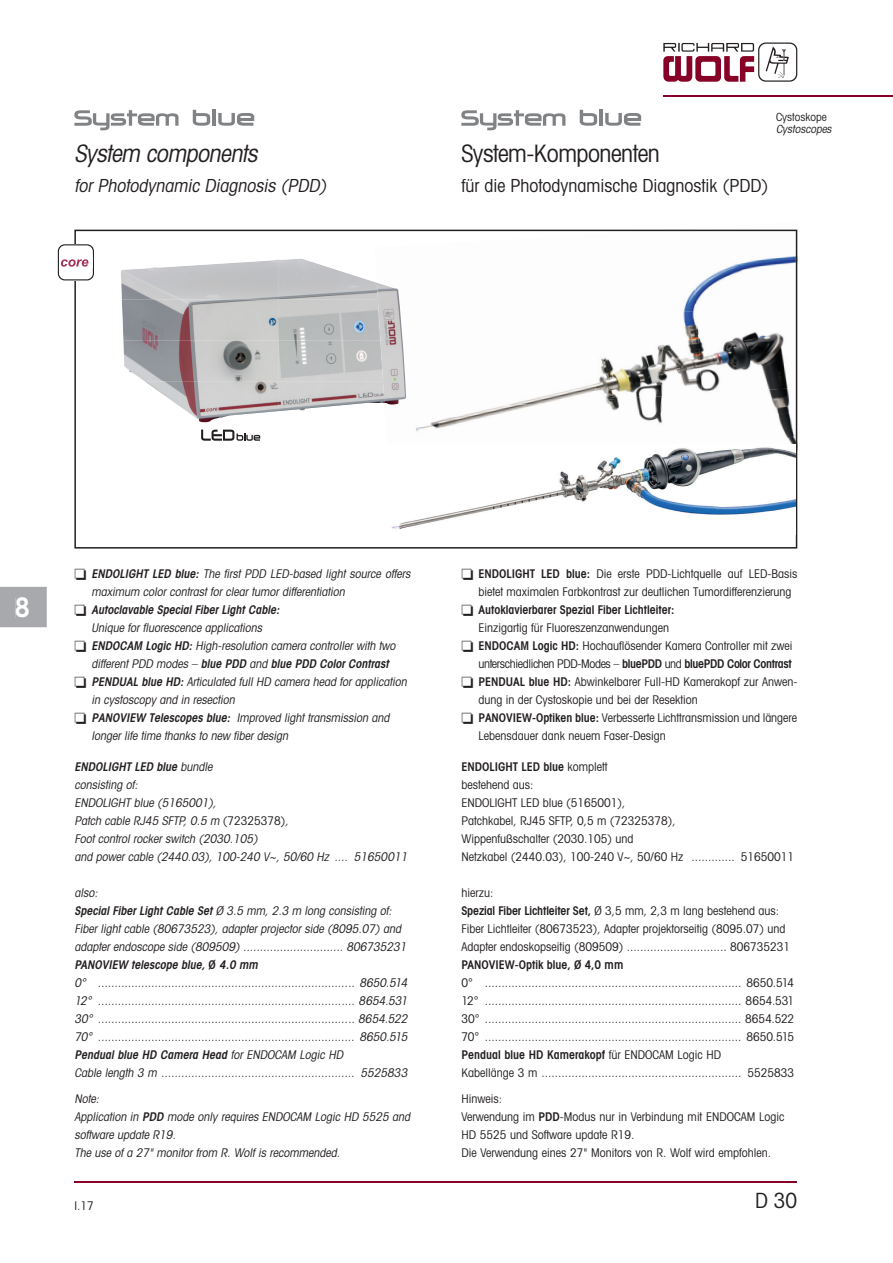
<style>
.page{position:relative;width:893px;height:1263px;background:#fff}
.page>*{position:absolute;margin:0;border:0;box-sizing:border-box;transform-origin:0 0}
.t1{font:600 condensed 27px "Avant Garde";color:#fff}
.t2{font:condensed 24px "Avant Garde";letter-spacing:-.02em;color:#231f20}
.t3{font:italic condensed 24px "Avant Garde";color:#231f20}
.t4{font:condensed 21px "Avant Garde";color:#231f20}
.t5{font:condensed 18px "Avant Garde";color:#231f20}
.t6{font:italic condensed 18px "Avant Garde";color:#231f20}
.t7{font:condensed 12px/18px "Avant Garde";color:#231f20}
.t8{font:italic condensed 12px/18px "Avant Garde";color:#231f20}
.t9{font:600 condensed 12px/18px "Avant Garde";color:#231f20}
.t10{font:italic 600 condensed 12px/18px "Avant Garde";color:#231f20;text-align:center}
.t11{font:italic condensed 11.25px "Avant Garde";color:#231f20}
.t12{font:condensed 11.25px "Avant Garde";color:#231f20}
.s1{font-weight:600}
.s2{font-weight:400}
.s3{font-style:normal}
.s4{font-weight:600;font-style:normal}
</style>
<div class="page">
<hr style="left:74px;top:1182px;width:723px;height:1px;background:#870126">
<div style="left:0;top:587px;width:47px;height:40px;background:#a8a9ad"></div>
<div style="left:16px;top:598px;width:13px;height:20px;background:#a8a9ad"></div>
<svg style="left:663px;top:43px;width:134px;height:39px"></svg>
<hr style="left:663px;top:96px;width:209px;height:1px;background:#870126">
<hr style="left:828px;top:96px;width:65px;height:1px;background:#870126">
<svg style="left:580px;top:110px;width:17px;height:16px"></svg>
<hr style="left:599px;top:110px;width:4px;height:16px;background:#808285">
<svg style="left:605px;top:113px;width:36px;height:13px"></svg>
<svg style="left:461px;top:110px;width:104px;height:20px"></svg>
<svg style="left:193px;top:110px;width:17px;height:16px"></svg>
<hr style="left:212px;top:110px;width:4px;height:16px;background:#808285">
<svg style="left:218px;top:113px;width:36px;height:13px"></svg>
<svg style="left:74px;top:110px;width:105px;height:20px"></svg>
<svg style="left:74px;top:230px;width:723px;height:319px"></svg>
<img style="left:121px;top:259px;width:257px;height:41px">
<img style="left:122px;top:299px;width:255px;height:42px">
<img style="left:123px;top:340px;width:254px;height:41px">
<img style="left:145px;top:381px;width:134px;height:41px">
<img style="left:279px;top:381px;width:105px;height:30px">
<img style="left:377px;top:283px;width:29px;height:122px">
<svg style="left:201px;top:430px;width:59px;height:11px"></svg>
<img style="left:386px;top:445px;width:409px;height:90px">
<svg style="left:58px;top:244px;width:36px;height:36px"></svg>
<svg style="left:58px;top:244px;width:36px;height:36px"></svg>
<div style="left:59px;top:245px;width:34px;height:34px;background:#fff;border-radius:6px"></div>
<svg style="left:61px;top:259px;width:28px;height:8px"></svg>
<h2 class="t3" style="left:74px;top:138px;width:189px">System components</h2>
<h3 class="t6" style="left:74px;top:174px;width:257px">for Photodynamic Diagnosis (PDD)</h3>
<h2 class="t2" style="left:461px;top:138px;width:200px">System-Komponenten</h2>
<h3 class="t5" style="left:461px;top:174px;width:308px">für die Photodynamische Diagnostik (PDD)</h3>
<p class="t12" style="left:776px;top:110px;width:52px">Cystoskope</p>
<p class="t11" style="left:776px;top:122px;width:59px">Cystoscopes</p>
<h1 class="t1" style="left:15px;top:591px;width:17px">8</h1>
<p class="t8" style="left:91px;top:565px;width:323px;text-indent:-17px">□ <span class="s1">ENDOLIGHT LED blue:</span> The first PDD LED-based light source offers maximum color contrast for clear tumor differentiation</p>
<p class="t10" style="left:74px;top:601px;width:209px">□ Autoclavable Special Fiber Light Cable:<br><span class="s2">Unique for fluorescence applications</span></p>
<p class="t8" style="left:91px;top:637px;width:308px;text-indent:-17px">□ <span class="s1">ENDOCAM Logic HD:</span> High-resolution camera controller with two different PDD modes – <span class="s1">blue PDD</span> and <span class="s1">blue PDD Color Contrast</span></p>
<p class="t8" style="left:91px;top:673px;width:319px;text-indent:-17px">□ <span class="s1">PENDUAL blue HD:</span> Articulated full HD camera head for application in cystoscopy and in resection</p>
<p class="t8" style="left:91px;top:709px;width:302px;text-indent:-17px">□ <span class="s1">PANOVIEW Telescopes blue:</span> Improved light transmission and longer life time thanks to new fiber design</p>
<p class="t8" style="left:74px;top:757px;width:337px"><span class="s1">ENDOLIGHT LED blue</span> bundle<br>consisting of:<br>ENDOLIGHT blue (5165001),<br>Patch cable RJ45 SFTP, 0.5 m <span class="s3">( 7 2 3 2 5 3 7 8 )</span> ,<br>Foot control rocker switch (2030.105)<br>and power cable (2440.03), 100-240 V~, 50/60 Hz .... 51650011</p>
<p class="t8" style="left:74px;top:883px;width:337px">also:<br><span class="s1">Special Fiber Light Cable Set</span> Ø 3.5 mm, 2.3 m long consisting of:<br>Fiber light cable (80673523), adapter projector side (8095.07) and adapter endoscope side (809509) .............................. 806735231<br><span class="s1">PANOVIEW telescope blue,</span> <span class="s4">Ø</span> <span class="s1">4.0 mm<br></span>0° ............................................................................. 8650.514<br>12° ............................................................................. 8654.531<br>30° ............................................................................. 8654.522<br>70° ............................................................................. 8650.515<br><span class="s1">Pendual blue HD Camera Head</span> for ENDOCAM Logic HD<br>Cable length 3 m .......................................................... 5525833</p>
<p class="t8" style="left:74px;top:1089px;width:340px">Note:<br>Application in <span class="s1">PDD</span> mode only requires ENDOCAM Logic HD 5525 and software update R19.<br>The use of a 27" monitor from R. Wolf is recommended.</p>
<p class="t7" style="left:478px;top:565px;width:320px;text-indent:-17px">□ <span class="s1">ENDOLIGHT LED blue:</span> Die erste PDD-Lichtquelle auf LED-Basis bietet maximalen Farbkontrast zur deutlichen Tumordifferenzierung</p>
<p class="t9" style="left:478px;top:601px;width:197px;text-indent:-17px">□ Autoklavierbarer Spezial Fiber Lichtleiter:<br><span class="s2">Einzigartig für Fluoreszenzanwendungen</span></p>
<p class="t7" style="left:461px;top:637px;width:332px;text-align:right">□ <span class="s1">ENDOCAM Logic HD:</span> Hochauflösender Kamera Controller mit zwei unterschiedlichen PDD-Modes – <span class="s1">bluePDD</span> und <span class="s1">bluePDD Color Contrast</span></p>
<p class="t7" style="left:478px;top:673px;width:320px;text-indent:-17px">□ <span class="s1">PENDUAL blue HD:</span> Abwinkelbarer Full-HD Kamerakopf zur Anwen&shy;dung in der Cystoskopie und bei der Resektion</p>
<p class="t7" style="left:478px;top:709px;width:320px;text-indent:-17px">□ <span class="s1">PANOVIEW-Optiken blue:</span> Verbesserte Lichttransmission und längere<br>Lebensdauer dank neuem Faser-Design</p>
<p class="t7" style="left:461px;top:757px;width:334px"><span class="s1">ENDOLIGHT LED blue</span> komplett<br>bestehend aus:<br>ENDOLIGHT LED blue (5165001),<br>Patchkabel, RJ45 SFTP, 0,5 m (72325378),<br>Wippenfußschalter (2030.105) und<br>Netzkabel (2440.03), 100-240 V~, 50/60 Hz ............. 51650011</p>
<p class="t7" style="left:461px;top:883px;width:330px">hierzu:<br><span class="s1">Spezial Fiber Lichtleiter Set,</span> Ø 3,5 mm, 2,3 m lang bestehend aus:<br>Fiber Lichtleiter (80673523), Adapter projektorseitig (8095.07) und Adapter endoskopseitig (809509) .............................. 806735231</p>
<p class="t9" style="left:461px;top:955px;width:163px">PANOVIEW-Optik blue, Ø 4,0 mm</p>
<p class="t7" style="left:461px;top:973px;width:334px">0° ............................................................................. 8650.514<br>12° ............................................................................. 8654.531<br>30° ............................................................................. 8654.522<br>70° ............................................................................. 8650.515<br><span class="s1">Pendual blue HD Kamerakopf</span> für ENDOCAM Logic HD<br>Kabellänge 3 m ............................................................ 5525833</p>
<p class="t7" style="left:461px;top:1089px;width:324px">Hinweis:<br>Verwendung im <span class="s1">PDD</span>-Modus nur in Verbindung mit ENDOCAM Logic HD 5525 und Software update R19.<br>Die Verwendung eines 27" Monitors von R. Wolf wird empfohlen.</p>
<p class="t7" style="left:74px;top:1196px;width:21px">I.17</p>
<h3 class="t4" style="left:755px;top:1187px;width:44px">D 30</h3>
</div>
